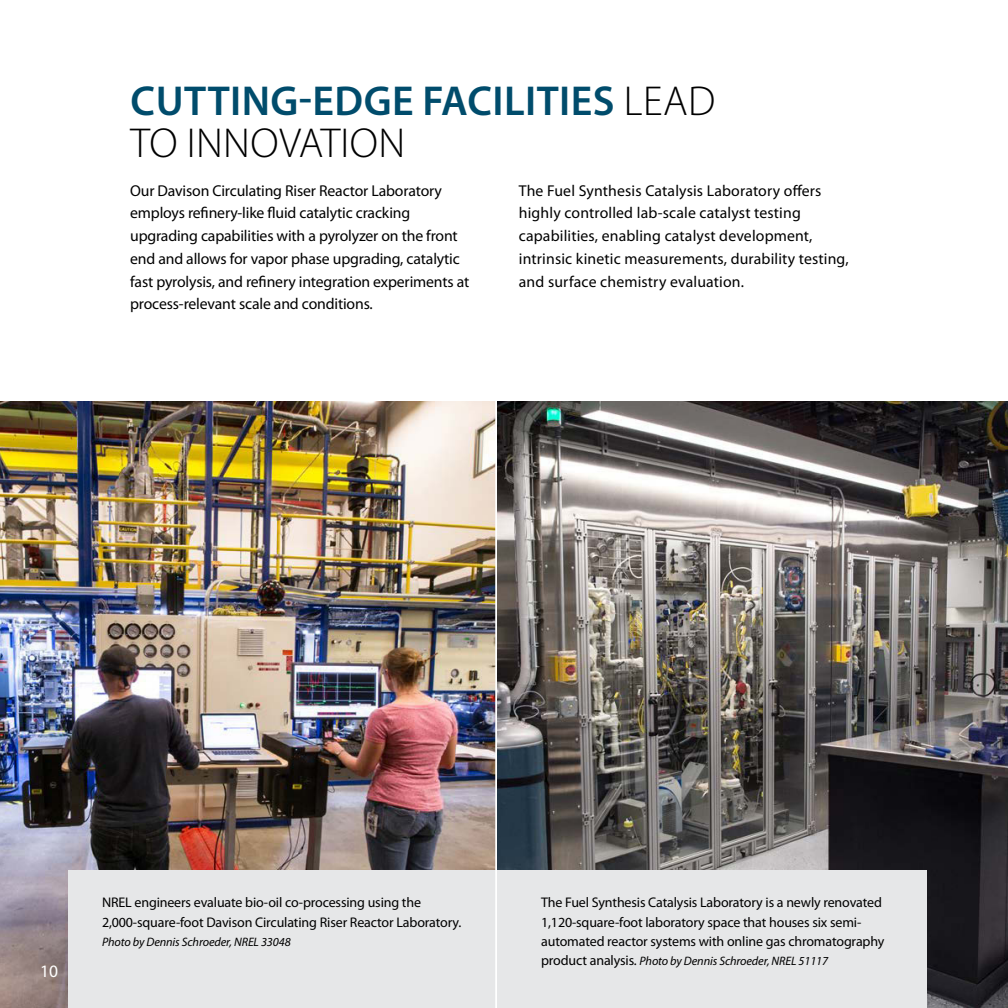
<style>
.page{position:relative;width:1008px;height:1008px;background:#fff}
.page>*{position:absolute;margin:0;border:0;box-sizing:border-box;transform-origin:0 0}
.Body_-_9pt_-_regular{font:600 42px/42px "Myriad Pro";letter-spacing:.01em;color:#004c6c}
.t1{font:17.5px "Myriad Pro";color:#fff}
.Body_-_9pt_-_regular-2{font:15.75px/22.8px "Myriad Pro";letter-spacing:-.01em;color:#000}
.Body_-_9pt_-_regular-3{font:15.75px/22.8px "Myriad Pro";letter-spacing:.01em;color:#000}
.body__indent-bullets{font:14px/19.2px "Myriad Pro";letter-spacing:-.01em;color:#000}
.body__indent-bullets-2{font:italic 12.25px "Myriad Pro";letter-spacing:-.01em;color:#000}
.s1{font-weight:300;color:#000}
.s2{font-style:normal;font-size:14px}
</style>
<div class="page">
<img style="left:0;top:402px;width:495px;height:606px">
<img style="left:497px;top:402px;width:511px;height:606px">
<div style="left:68px;top:871px;width:858px;height:137px;background:#e6e7e8"></div>
<hr style="left:495px;top:384px;width:2px;height:624px;background:#fff">
<p class="Body_-_9pt_-_regular" style="left:131px;top:79px;width:586px">CUTTING-EDGE FACILITIES <span class="s1">LEAD<br>TO INNOVATION</span></p>
<p class="Body_-_9pt_-_regular-2" style="left:130px;top:179px;width:341px">Our Davison Circulating Riser Reactor Laboratory employs refinery-like fluid catalytic cracking upgrading capabilities with a pyrolyzer on the front end and allows for vapor phase upgrading, catalytic fast pyrolysis, and refinery integration experiments at process-relevant scale and conditions.</p>
<p class="Body_-_9pt_-_regular-3" style="left:519px;top:179px;width:331px">The Fuel Synthesis Catalysis Laboratory offers highly controlled lab-scale catalyst testing capabilities, enabling catalyst development, intrinsic kinetic measurements, durability testing, and surface chemistry evaluation.</p>
<p class="t1" style="left:40px;top:960px;width:19px">10</p>
<p class="body__indent-bullets" style="left:102px;top:893px;width:361px">NREL engineers evaluate bio-oil co-processing using the<br>2,000-square-foot Davison Circulating Riser Reactor Laboratory.</p>
<p class="body__indent-bullets-2" style="left:102px;top:934px;width:190px">Photo by Dennis Schroeder, NREL 33048</p>
<p class="body__indent-bullets" style="left:541px;top:893px;width:345px">The Fuel Synthesis Catalysis Laboratory is a newly renovated<br>1,120-square-foot laboratory space that houses six semi&shy;automated reactor systems with online gas chromatography</p>
<p class="body__indent-bullets-2" style="left:541px;top:953px;width:289px"><span class="s2">product analysis.</span> Photo by Dennis Schroeder, NREL 51117</p>
</div>
